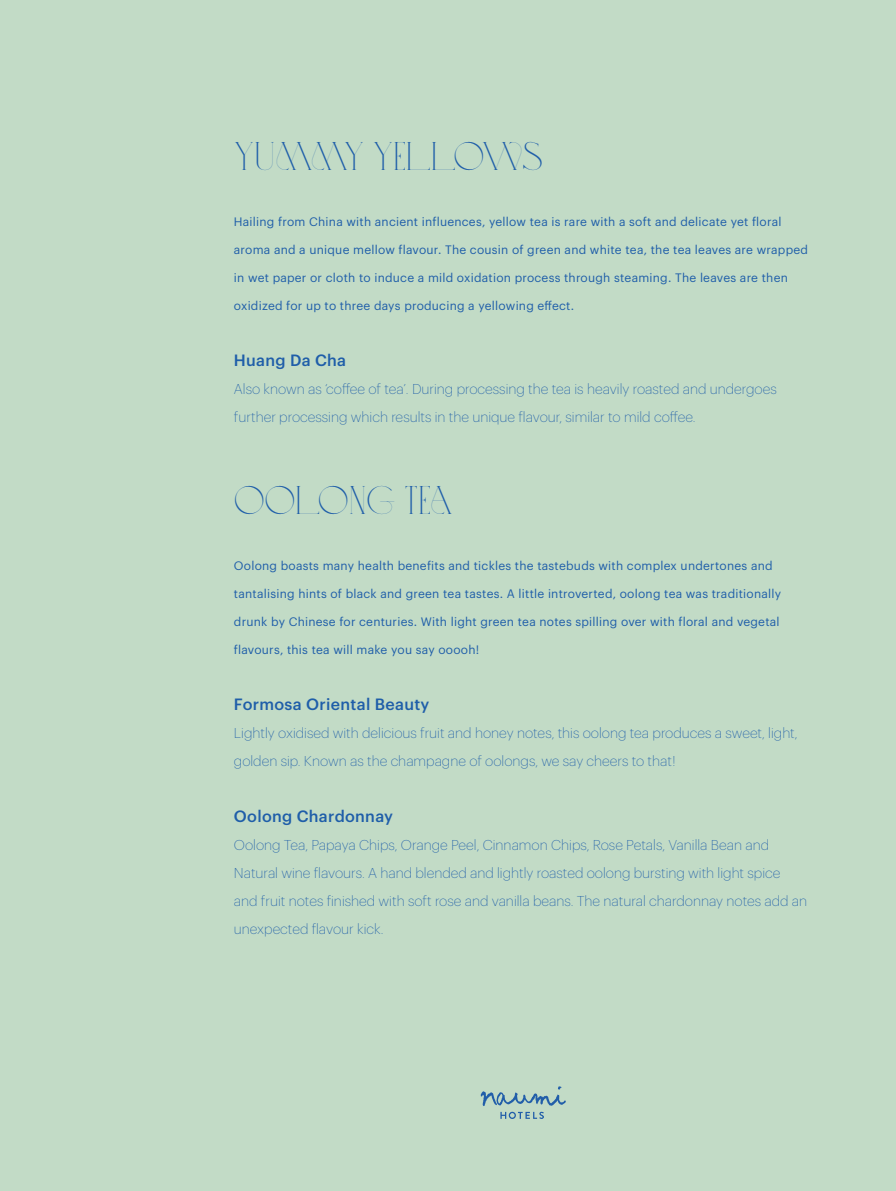
<style>
.page{position:relative;width:896px;height:1191px;background:#c2dbc6}
.page>*{position:absolute;margin:0;border:0;box-sizing:border-box;transform-origin:0 0}
.t1{font:40px "Love";letter-spacing:-.015em;color:#1f5ea9}
.t2{font:500 16px "Graphik";letter-spacing:.02em;color:#1f5ea9}
.t3{font:200 14px/28px "Graphik";color:#1f5ea9}
.t4{font:12px "Graphik";letter-spacing:.02em;color:#1f5ea9}
</style>
<div class="page">
<svg style="left:481px;top:1086px;width:85px;height:33px"></svg>
<p class="t1" style="left:234px;top:135px;width:311px">YUMMY YELLOWS</p>
<p class="t4" style="left:234px;top:213px;width:549px">Hailing from China with ancient influences, yellow tea is rare with a soft and delicate yet floral</p>
<p class="t4" style="left:234px;top:241px;width:575px">aroma and a unique mellow flavour. The cousin of green and white tea, the tea leaves are wrapped</p>
<p class="t4" style="left:234px;top:269px;width:555px">in wet paper or cloth to induce a mild oxidation process through steaming. The leaves are then</p>
<p class="t4" style="left:234px;top:297px;width:342px">oxidized for up to three days producing a yellowing effect.</p>
<p class="t2" style="left:234px;top:348px;width:114px">Huang Da Cha</p>
<p class="t3" style="left:234px;top:374px;width:544px">Also known as ‘coffee of tea’. During processing the tea is heavily roasted and undergoes further processing which results in the unique flavour, similar to mild coffee.</p>
<p class="t1" style="left:234px;top:479px;width:221px">OOLONG TEA</p>
<p class="t4" style="left:234px;top:557px;width:540px">Oolong boasts many health benefits and tickles the tastebuds with complex undertones and</p>
<p class="t4" style="left:234px;top:585px;width:549px">tantalising hints of black and green tea tastes. A little introverted, oolong tea was traditionally</p>
<p class="t4" style="left:234px;top:613px;width:547px">drunk by Chinese for centuries. With light green tea notes spilling over with floral and vegetal</p>
<p class="t4" style="left:234px;top:641px;width:247px">flavours, this tea will make you say ooooh!</p>
<p class="t2" style="left:234px;top:692px;width:197px">Formosa Oriental Beauty</p>
<p class="t3" style="left:234px;top:718px;width:565px">Lightly oxidised with delicious fruit and honey notes, this oolong tea produces a sweet, light, golden sip. Known as the champagne of oolongs, we say cheers to that!</p>
<p class="t2" style="left:234px;top:804px;width:161px">Oolong Chardonnay</p>
<p class="t3" style="left:234px;top:830px;width:575px">Oolong Tea, Papaya Chips, Orange Peel, Cinnamon Chips, Rose Petals, Vanilla Bean and Natural wine flavours. A hand blended and lightly roasted oolong bursting with light spice and fruit notes finished with soft rose and vanilla beans. The natural chardonnay notes add an unexpected flavour kick.</p>
</div>
